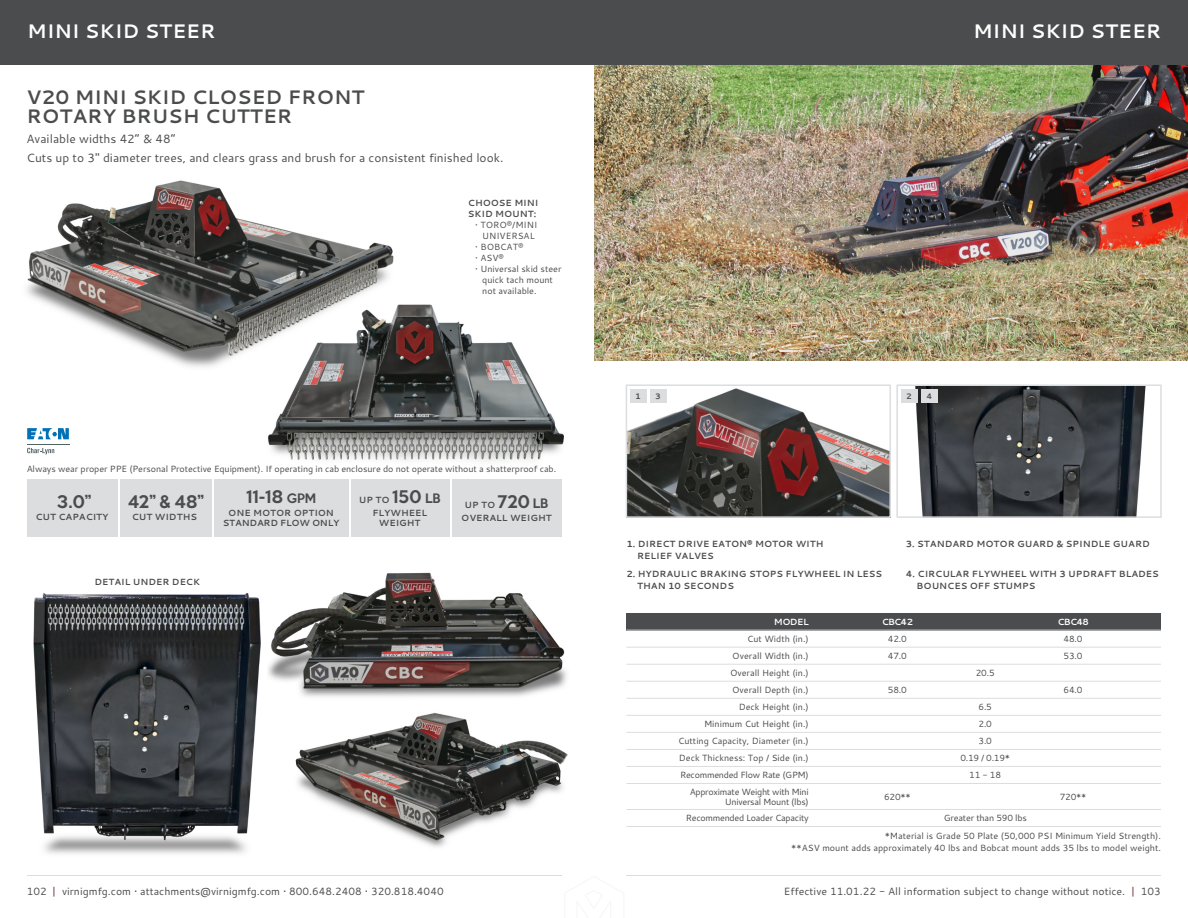
<style>
.page{position:relative;width:1188px;height:918px;background:#fff}
.page>*{position:absolute;margin:0;border:0;box-sizing:border-box;transform-origin:0 0}
.t1{font:700 19.5px/19.5px "Cantarell";color:#4b4c4d}
.t2{font:700 19.5px "Cantarell";color:#fff}
.t3{font:500 15.9px "Keep Calm";letter-spacing:-.02em;color:#4b4c4d}
.t4{font:12px "Cantarell";color:#4b4c4d}
.t5{font:10.5px "Cantarell";color:#4b4c4d}
.t6{font:9px/10.9px "Cantarell";color:#4b4c4d;text-align:right}
.t7{font:700 9px/12px "Cantarell";color:#4b4c4d}
.t8{font:9px/9.9px "Cantarell";letter-spacing:-.03em;color:#4b4c4d;text-align:right}
.t9{font:700 9px/9.9px "Cantarell";letter-spacing:-.02em;color:#4b4c4d;text-align:center}
.t10{font:9px "Cantarell";letter-spacing:-.02em;color:#4b4c4d}
.t11{font:700 9px "Cantarell";letter-spacing:-.08em;color:#fff}
.t12{font:700 7.95px "Cantarell";color:#4b4c4d}
.s1{font-size:12px}
.s2{font-family:"Keep Calm";font-weight:500;font-size:15.9px}
.s3{font-family:"Keep Calm";font-weight:500;font-size:12px}
.s4{color:#74242b}
</style>
<div class="page">
<img style="left:19px;top:64px;width:385px;height:303px">
<img style="left:261px;top:223px;width:303px;height:238px">
<img style="left:295px;top:713px;width:273px;height:134px">
<img style="left:594px;top:64px;width:594px;height:297px">
<div style="left:0;top:0;width:1188px;height:64px;background:#4b4c4d"></div>
<hr style="left:626px;top:875px;width:535px;height:1px;background:#dcdddf">
<hr style="left:27px;top:875px;width:535px;height:1px;background:#dcdddf">
<img style="left:33px;top:593px;width:228px;height:261px">
<img style="left:268px;top:572px;width:299px;height:125px">
<div style="left:626px;top:613px;width:535px;height:17px;background:#4b4c4d"></div>
<hr style="left:626px;top:630px;width:535px;height:1px;background:#dcdddf">
<hr style="left:626px;top:647px;width:535px;height:1px;background:#dcdddf">
<hr style="left:626px;top:664px;width:535px;height:1px;background:#dcdddf">
<hr style="left:626px;top:681px;width:535px;height:1px;background:#dcdddf">
<hr style="left:626px;top:698px;width:535px;height:1px;background:#dcdddf">
<hr style="left:626px;top:715px;width:535px;height:1px;background:#dcdddf">
<hr style="left:626px;top:732px;width:535px;height:1px;background:#dcdddf">
<hr style="left:626px;top:749px;width:535px;height:1px;background:#dcdddf">
<hr style="left:626px;top:766px;width:535px;height:1px;background:#dcdddf">
<hr style="left:626px;top:783px;width:535px;height:1px;background:#dcdddf">
<hr style="left:626px;top:809px;width:535px;height:1px;background:#dcdddf">
<hr style="left:626px;top:826px;width:535px;height:1px;background:#dcdddf">
<img style="left:901px;top:387px;width:245px;height:128px">
<div style="left:896px;top:384px;width:266px;height:134px;border:2px solid #dcdddf"></div>
<img style="left:629px;top:388px;width:259px;height:127px">
<div style="left:626px;top:384px;width:265px;height:134px;border:2px solid #dcdddf"></div>
<div style="left:901px;top:389px;width:16px;height:13px;background:#dcdddf"></div>
<div style="left:921px;top:389px;width:17px;height:13px;background:#dcdddf"></div>
<div style="left:630px;top:389px;width:16px;height:13px;background:#dcdddf"></div>
<div style="left:650px;top:389px;width:16px;height:13px;background:#dcdddf"></div>
<svg style="left:27px;top:428px;width:42px;height:11px"></svg>
<hr style="left:27px;top:444px;width:42px;height:1px;background:#526164">
<svg style="left:27px;top:448px;width:27px;height:7px"></svg>
<div style="left:27px;top:479px;width:535px;height:58px;background:#dcdddf"></div>
<hr style="left:213px;top:477px;width:1px;height:61px;background:#fff">
<hr style="left:118px;top:477px;width:1px;height:61px;background:#fff">
<hr style="left:349px;top:477px;width:1px;height:61px;background:#fff">
<hr style="left:451px;top:477px;width:1px;height:61px;background:#fff">
<h1 class="t2" style="left:27px;top:24px;width:190px">MINI SKID STEER</h1>
<h1 class="t2" style="left:973px;top:24px;width:190px">MINI SKID STEER</h1>
<h1 class="t1" style="left:27px;top:89px;width:339px">V20 MINI SKID CLOSED FRONT<br>ROTARY BRUSH CUTTER</h1>
<h3 class="t4" style="left:27px;top:153px;width:478px">Cuts up to 3" diameter trees, and clears grass and brush for a consistent finished look.</h3>
<h3 class="t4" style="left:27px;top:134px;width:151px">Available widths 42” &amp; 48”</h3>
<p class="t7" style="left:468px;top:199px;width:72px;line-height:10.9px">CHOOSE MINI<br>SKID MOUNT:</p>
<p class="t6" style="left:475px;top:221px;width:64px;text-align:center">• TORO®/MINI<br>UNIVERSAL</p>
<p class="t6" style="left:475px;top:243px;width:50px">• BOBCAT®</p>
<p class="t6" style="left:475px;top:253px;width:30px">• ASV®</p>
<p class="t6" style="left:482px;top:264px;width:81px;text-align:left;text-indent:-7px">• Universal skid steer quick tach mount not available.</p>
<p class="t6" style="left:27px;top:464px;width:531px">Always wear proper PPE (Personal Protective Equipment). If operating in cab enclosure do not operate without a shatterproof cab.</p>
<h2 class="t3" style="left:57px;top:496px;width:36px">3.0”</h2>
<p class="t7" style="left:35px;top:512px;width:75px">CUT CAPACITY</p>
<h2 class="t3" style="left:128px;top:496px;width:77px">42” &amp; 48”</h2>
<p class="t7" style="left:132px;top:512px;width:67px">CUT WIDTHS</p>
<h2 class="t3" style="left:246px;top:491px;width:72px">11-18 <span class="s1">GPM</span></h2>
<p class="t9" style="left:223px;top:509px;width:118px">ONE MOTOR OPTION<br>STANDARD FLOW ONLY</p>
<p class="t7" style="left:359px;top:495px;width:83px;line-height:12.6px;text-align:center">UP TO <span class="s2">150</span> <span class="s3">LB<br></span>FLYWHEEL</p>
<p class="t7" style="left:379px;top:518px;width:43px">WEIGHT</p>
<p class="t7" style="left:94px;top:577px;width:107px">DETAIL UNDER DECK</p>
<p class="t7" style="left:461px;top:499px;width:92px;line-height:12.8px;text-align:center">UP TO <span class="s2">720</span> <span class="s3">LB<br></span>OVERALL WEIGHT</p>
<p class="t12" style="left:635px;top:393px;width:7px">1</p>
<p class="t12" style="left:655px;top:393px;width:7px">3</p>
<p class="t12" style="left:906px;top:393px;width:7px">2</p>
<p class="t12" style="left:926px;top:393px;width:8px">4</p>
<p class="t7" style="left:637px;top:539px;width:188px;text-indent:-11px">1. DIRECT DRIVE EATON® MOTOR WITH<br>RELIEF VALVES</p>
<p class="t7" style="left:637px;top:569px;width:247px;text-indent:-11px">2. HYDRAULIC BRAKING STOPS FLYWHEEL IN LESS<br>THAN 10 SECONDS</p>
<p class="t7" style="left:906px;top:539px;width:245px">3. STANDARD MOTOR GUARD &amp; SPINDLE GUARD</p>
<p class="t7" style="left:917px;top:569px;width:244px;text-indent:-11px">4. CIRCULAR FLYWHEEL WITH 3 UPDRAFT BLADES<br>BOUNCES OFF STUMPS</p>
<p class="t11" style="left:774px;top:618px;width:36px">MODEL</p>
<p class="t11" style="left:882px;top:618px;width:33px">CBC42</p>
<p class="t11" style="left:1057px;top:618px;width:33px">CBC48</p>
<p class="t6" style="left:747px;top:634px;width:63px">Cut Width (in.)</p>
<p class="t6" style="left:888px;top:634px;width:21px">42.0</p>
<p class="t6" style="left:1064px;top:634px;width:21px">48.0</p>
<p class="t6" style="left:732px;top:651px;width:78px">Overall Width (in.)</p>
<p class="t6" style="left:888px;top:651px;width:21px">47.0</p>
<p class="t6" style="left:1064px;top:651px;width:21px">53.0</p>
<p class="t6" style="left:730px;top:668px;width:80px">Overall Height (in.)</p>
<p class="t6" style="left:976px;top:668px;width:21px">20.5</p>
<p class="t6" style="left:732px;top:685px;width:78px">Overall Depth (in.)</p>
<p class="t6" style="left:888px;top:685px;width:21px">58.0</p>
<p class="t6" style="left:1064px;top:685px;width:21px">64.0</p>
<p class="t6" style="left:739px;top:702px;width:72px">Deck Height (in.)</p>
<p class="t6" style="left:979px;top:702px;width:15px">6.5</p>
<p class="t6" style="left:704px;top:720px;width:106px">Minimum Cut Height (in.)</p>
<p class="t6" style="left:979px;top:720px;width:15px">2.0</p>
<p class="t6" style="left:678px;top:737px;width:132px">Cutting Capacity, Diameter (in.)</p>
<p class="t6" style="left:979px;top:737px;width:15px">3.0</p>
<p class="t6" style="left:679px;top:754px;width:131px">Deck Thickness: Top / Side (in.)</p>
<p class="t6" style="left:961px;top:754px;width:51px">0.19 / 0.19*</p>
<p class="t8" style="left:680px;top:771px;width:130px">Recommended Flow Rate (GPM)</p>
<p class="t6" style="left:969px;top:771px;width:33px">11 - 18</p>
<p class="t8" style="left:690px;top:788px;width:121px">Approximate Weight with Mini<br>Universal Mount (lbs)</p>
<p class="t6" style="left:884px;top:792px;width:28px">620**</p>
<p class="t6" style="left:1060px;top:792px;width:28px">720**</p>
<p class="t8" style="left:686px;top:814px;width:125px">Recommended Loader Capacity</p>
<p class="t10" style="left:944px;top:815px;width:85px">Greater than 590 lbs</p>
<p class="t6" style="left:791px;top:831px;width:371px;line-height:12px">*Material is Grade 50 Plate (50,000 PSI Minimum Yield Strength).<br>**ASV mount adds approximately 40 lbs and Bobcat mount adds 35 lbs to model weight.</p>
<p class="t5" style="left:27px;top:887px;width:418px">102 <span class="s4">|</span> virnigmfg.com • attachments@virnigmfg.com • 800.648.2408 • 320.818.4040</p>
<p class="t5" style="left:784px;top:887px;width:378px">Effective 11.01.22 - All information subject to change without notice. <span class="s4">|</span> 103</p>
</div>
